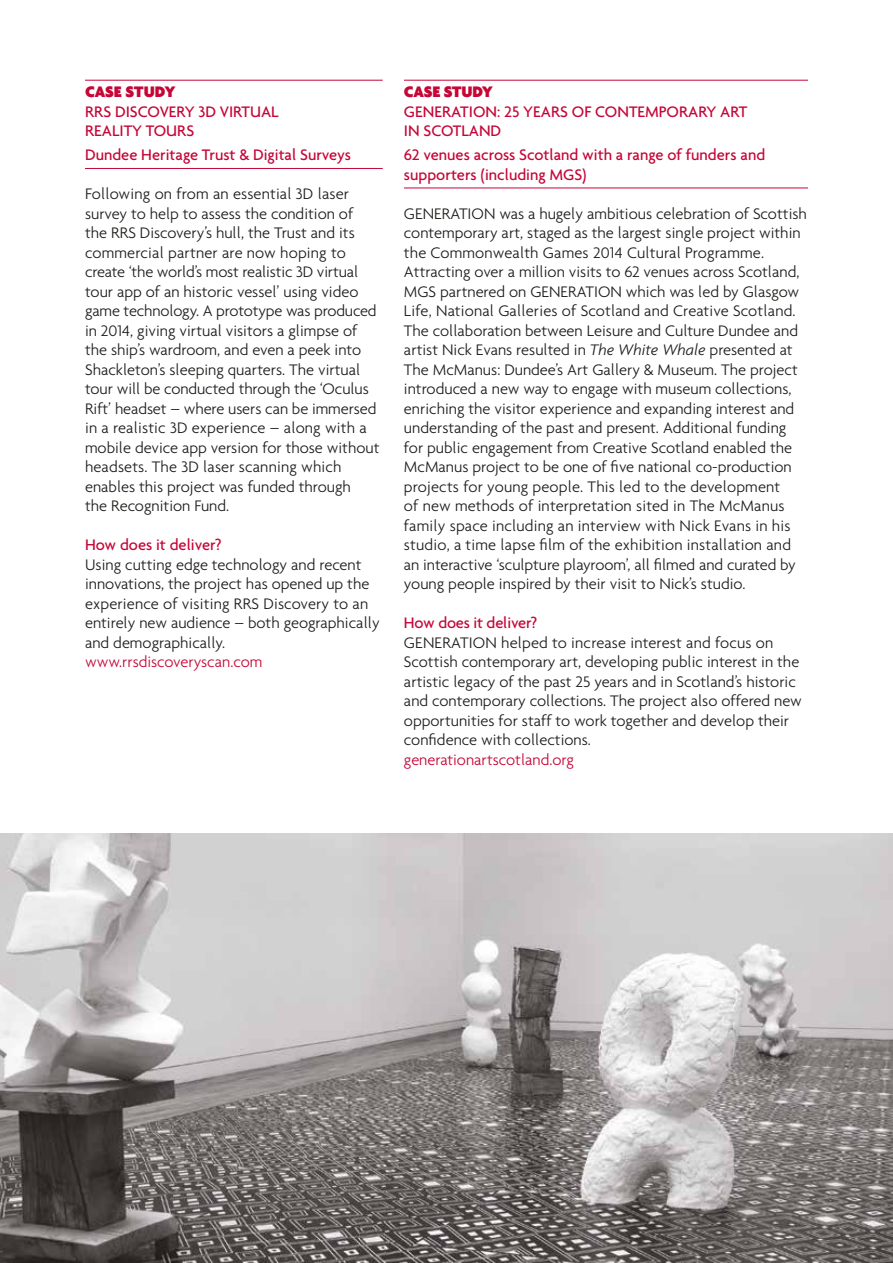
<style>
.page{position:relative;width:893px;height:1263px;background:#fff}
.page>*{position:absolute;margin:0;border:0;box-sizing:border-box;transform-origin:0 0}
.t1{font:300 16.5px/19.5px "Agenda";color:#1d1d1b}
.t2{font:500 16.5px/19.5px "Agenda";color:#c50637}
.t3{font:300 16.5px "Agenda";color:#c50637}
.t4{font:900 16.5px "Agenda";letter-spacing:-.01em;color:#c50637}
.s1{font-style:italic}
</style>
<div class="page">
<hr style="left:404px;top:80px;width:404px;height:1px;background:#c50637">
<hr style="left:404px;top:188px;width:404px;height:1px;background:#c50637">
<hr style="left:85px;top:80px;width:298px;height:1px;background:#c50637">
<hr style="left:85px;top:168px;width:298px;height:1px;background:#c50637">
<img style="left:0;top:833px;width:893px;height:430px">
<p class="t4" style="left:85px;top:82px;width:92px">CASE STUDY</p>
<p class="t2" style="left:85px;top:101px;width:195px">RRS DISCOVERY 3D VIRTUAL<br>REALITY TOURS</p>
<p class="t2" style="left:85px;top:145px;width:267px">Dundee Heritage Trust &amp; Digital Surveys</p>
<p class="t1" style="left:85px;top:184px;width:296px">Following on from an essential 3D laser survey to help to assess the condition of the RRS Discovery’s hull, the Trust and its commercial partner are now hoping to create ‘the world’s most realistic 3D virtual tour app of an historic vessel’ using video game technology. A prototype was produced in 2014, giving virtual visitors a glimpse of the ship’s wardroom, and even a peek into Shackleton’s sleeping quarters. The virtual tour will be conducted through the ‘Oculus Rift’ headset – where users can be immersed in a realistic 3D experience – along with a mobile device app version for those without headsets. The 3D laser scanning which enables this project was funded through<br>the Recognition Fund.</p>
<p class="t2" style="left:85px;top:535px;width:138px">How does it deliver?</p>
<p class="t1" style="left:85px;top:554px;width:296px">Using cutting edge technology and recent innovations, the project has opened up the experience of visiting RRS Discovery to an entirely new audience – both geographically and demographically.</p>
<p class="t3" style="left:85px;top:652px;width:179px">www.rrsdiscoveryscan.com</p>
<p class="t4" style="left:404px;top:82px;width:90px">CASE STUDY</p>
<p class="t2" style="left:404px;top:101px;width:345px">GENERATION: 25 YEARS OF CONTEMPORARY ART<br>IN SCOTLAND</p>
<p class="t2" style="left:404px;top:145px;width:363px">62 venues across Scotland with a range of funders and supporters (including MGS)</p>
<p class="t1" style="left:404px;top:203px;width:404px">GENERATION was a hugely ambitious celebration of Scottish contemporary art, staged as the largest single project within the Commonwealth Games 2014 Cultural Programme.<br>Attracting over a million visits to 62 venues across Scotland, MGS partnered on GENERATION which was led by Glasgow Life, National Galleries of Scotland and Creative Scotland.<br>The collaboration between Leisure and Culture Dundee and artist Nick Evans resulted in <span class="s1">The White Whale</span> presented at The McManus: Dundee’s Art Gallery &amp; Museum. The project introduced a new way to engage with museum collections, enriching the visitor experience and expanding interest and understanding of the past and present. Additional funding for public engagement from Creative Scotland enabled the McManus project to be one of five national co-production projects for young people. This led to the development<br>of new methods of interpretation sited in The McManus family space including an interview with Nick Evans in his studio, a time lapse film of the exhibition installation and an interactive ‘sculpture playroom’, all filmed and curated by young people inspired by their visit to Nick’s studio.</p>
<p class="t2" style="left:404px;top:613px;width:135px">How does it deliver?</p>
<p class="t1" style="left:404px;top:632px;width:399px">GENERATION helped to increase interest and focus on Scottish contemporary art, developing public interest in the artistic legacy of the past 25 years and in Scotland’s historic and contemporary collections. The project also offered new opportunities for staff to work together and develop their confidence with collections.</p>
<p class="t3" style="left:404px;top:750px;width:172px">generationartscotland.org</p>
</div>
